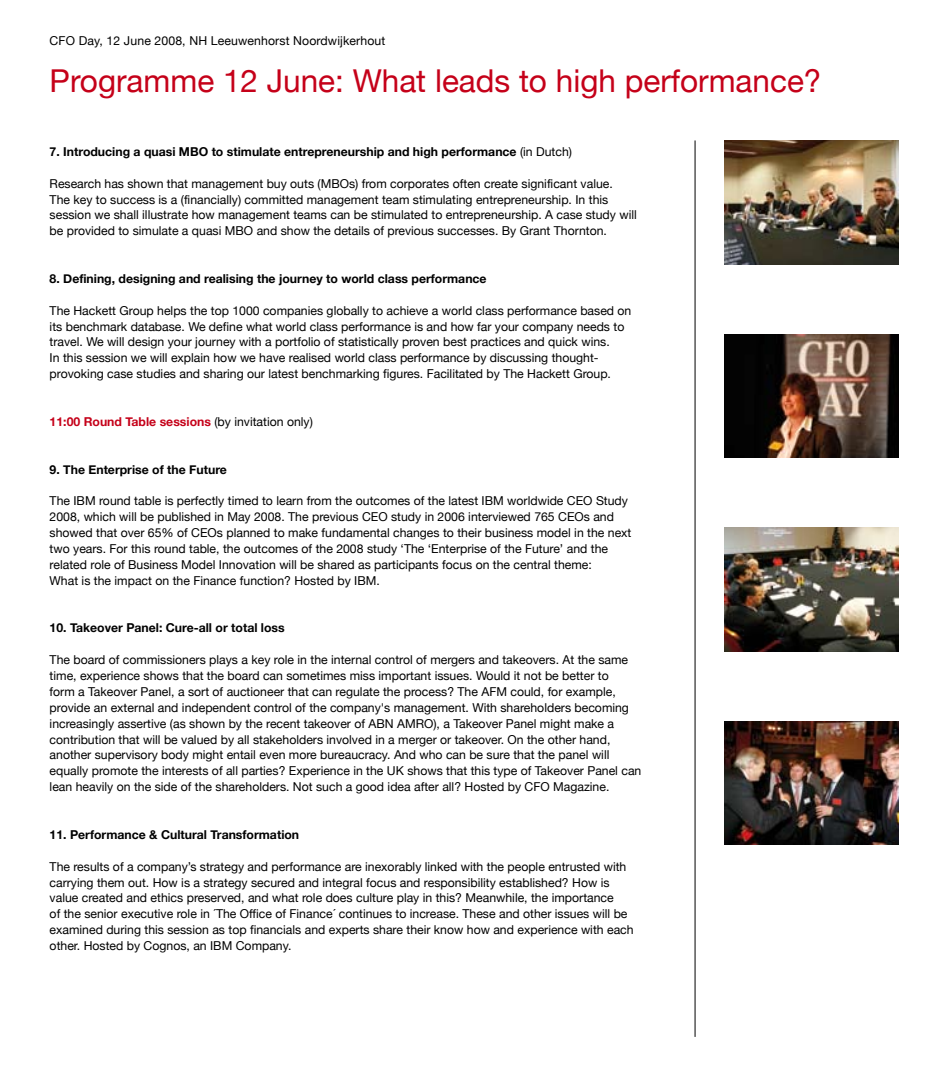
<style>
.page{position:relative;width:943px;height:1092px;background:#fff}
.page>*{position:absolute;margin:0;border:0;box-sizing:border-box;transform-origin:0 0}
.t1{font:31.5px "Helvetica Neue";color:#c50119}
.t2{font:12.25px/15.9px "Helvetica Neue";color:#000}
.t3{font:700 12.25px "Helvetica Neue";color:#000}
.t4{font:700 12.25px "Helvetica Neue";color:#c50119}
.s1{font-weight:400}
.s2{font-weight:400;color:#000}
</style>
<div class="page">
<hr style="left:694px;top:140px;width:1px;height:896px;background:#000">
<img style="left:724px;top:721px;width:174px;height:123px">
<img style="left:724px;top:334px;width:174px;height:123px">
<img style="left:724px;top:527px;width:174px;height:124px">
<img style="left:724px;top:140px;width:174px;height:124px">
<p class="t2" style="left:50px;top:32px;width:337px">CFO Day, 12 June 2008, NH Leeuwenhorst Noordwijkerhout</p>
<h1 class="t1" style="left:50px;top:62px;width:773px">Programme 12 June: What leads to high performance?</h1>
<p class="t3" style="left:50px;top:144px;width:524px">7. Introducing a quasi MBO to stimulate entrepreneurship and high performance <span class="s1">(in Dutch)</span></p>
<p class="t2" style="left:50px;top:175px;width:588px">Research has shown that management buy outs (MBOs) from corporates often create significant value.<br>The key to success is a (financially) committed management team stimulating entrepreneurship. In this session we shall illustrate how management teams can be stimulated to entrepreneurship. A case study will be provided to simulate a quasi MBO and show the details of previous successes. By Grant Thornton.</p>
<p class="t3" style="left:50px;top:271px;width:438px">8. Defining, designing and realising the journey to world class performance</p>
<p class="t2" style="left:50px;top:302px;width:583px">The Hackett Group helps the top 1000 companies globally to achieve a world class performance based on its benchmark database. We define what world class performance is and how far your company needs to travel. We will design your journey with a portfolio of statistically proven best practices and quick wins.<br>In this session we will explain how we have realised world class performance by discussing thought&shy;provoking case studies and sharing our latest benchmarking figures. Facilitated by The Hackett Group.</p>
<p class="t4" style="left:50px;top:414px;width:265px">11:00 Round Table sessions <span class="s2">(by invitation only)</span></p>
<p class="t3" style="left:50px;top:461px;width:179px">9. The Enterprise of the Future</p>
<p class="t2" style="left:50px;top:493px;width:583px">The IBM round table is perfectly timed to learn from the outcomes of the latest IBM worldwide CEO Study 2008, which will be published in May 2008. The previous CEO study in 2006 interviewed 765 CEOs and showed that over 65% of CEOs planned to make fundamental changes to their business model in the next two years. For this round table, the outcomes of the 2008 study ‘The ‘Enterprise of the Future’ and the related role of Business Model Innovation will be shared as participants focus on the central theme:<br>What is the impact on the Finance function? Hosted by IBM.</p>
<p class="t3" style="left:50px;top:620px;width:237px">10. Takeover Panel: Cure-all or total loss</p>
<p class="t2" style="left:50px;top:651px;width:593px">The board of commissioners plays a key role in the internal control of mergers and takeovers. At the same time, experience shows that the board can sometimes miss important issues. Would it not be better to<br>form a Takeover Panel, a sort of auctioneer that can regulate the process? The AFM could, for example, provide an external and independent control of the company's management. With shareholders becoming increasingly assertive (as shown by the recent takeover of ABN AMRO), a Takeover Panel might make a contribution that will be valued by all stakeholders involved in a merger or takeover. On the other hand, another supervisory body might entail even more bureaucracy. And who can be sure that the panel will equally promote the interests of all parties? Experience in the UK shows that this type of Takeover Panel can lean heavily on the side of the shareholders. Not such a good idea after all? Hosted by CFO Magazine.</p>
<p class="t3" style="left:50px;top:826px;width:251px">11. Performance &amp; Cultural Transformation</p>
<p class="t2" style="left:50px;top:858px;width:585px">The results of a company’s strategy and performance are inexorably linked with the people entrusted with carrying them out. How is a strategy secured and integral focus and responsibility established? How is value created and ethics preserved, and what role does culture play in this? Meanwhile, the importance<br>of the senior executive role in ´The Office of Finance´ continues to increase. These and other issues will be examined during this session as top financials and experts share their know how and experience with each other. Hosted by Cognos, an IBM Company.</p>
</div>
